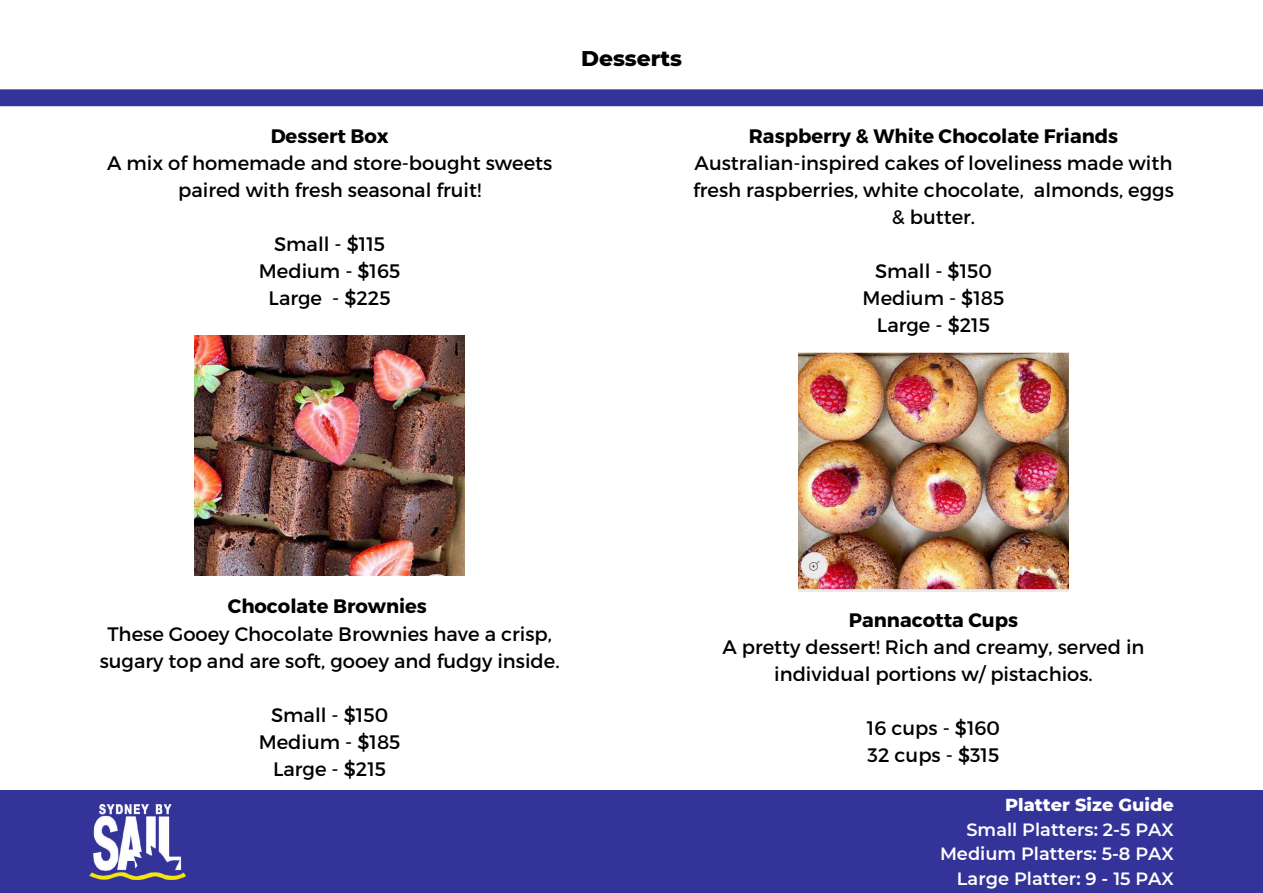
<style>
.page{position:relative;width:1263px;height:893px;background:#fff}
.page>*{position:absolute;margin:0;border:0;box-sizing:border-box;transform-origin:0 0}
.t1{font:800 21.75px "Montserrat";color:#000}
.t2{font:19.5px/27px "Montserrat";color:#000;text-align:center}
.t3{font:700 19.5px "Montserrat";color:#000}
.t4{font:600 17.77px/24.5px "Montserrat";color:#fff;text-align:right}
.t5{font:800 17.77px "Montserrat";color:#fff}
</style>
<div class="page">
<div style="left:0;top:790px;width:1263px;height:103px;background:#339"></div>
<img style="left:89px;top:804px;width:97px;height:75px">
<div style="left:0;top:89px;width:1263px;height:17px;background:#339"></div>
<img style="left:799px;top:352px;width:269px;height:239px">
<img style="left:195px;top:336px;width:269px;height:239px">
<p class="t3" style="left:271px;top:123px;width:119px">Dessert Box</p>
<p class="t2" style="left:107px;top:149px;width:447px">A mix of homemade and store-bought sweets paired with fresh seasonal fruit!</p>
<p class="t2" style="left:259px;top:230px;width:143px">Small - $115<br>Medium - $165<br>Large - $225</p>
<p class="t1" style="left:581px;top:45px;width:102px">Desserts</p>
<p class="t3" style="left:749px;top:123px;width:371px">Raspberry &amp; White Chocolate Friands</p>
<p class="t2" style="left:693px;top:149px;width:482px">Australian-inspired cakes of loveliness made with fresh raspberries, white chocolate, almonds, eggs &amp; butter.</p>
<p class="t2" style="left:863px;top:257px;width:143px">Small - $150<br>Medium - $185<br>Large - $215</p>
<p class="t3" style="left:228px;top:594px;width:201px">Chocolate Brownies</p>
<p class="t2" style="left:100px;top:619px;width:461px">These Gooey Chocolate Brownies have a crisp, sugary top and are soft, gooey and fudgy inside.</p>
<p class="t2" style="left:259px;top:700px;width:143px">Small - $150<br>Medium - $185<br>Large - $215</p>
<p class="t3" style="left:849px;top:607px;width:171px">Pannacotta Cups</p>
<p class="t2" style="left:722px;top:632px;width:424px">A pretty dessert! Rich and creamy, served in individual portions w/ pistachios.</p>
<p class="t2" style="left:867px;top:713px;width:135px;text-align:left">16 cups - $160<br>32 cups - $315</p>
<p class="t5" style="left:1005px;top:794px;width:170px">Platter Size Guide</p>
<p class="t4" style="left:940px;top:817px;width:235px">Small Platters: 2-5 PAX<br>Medium Platters: 5-8 PAX<br>Large Platter: 9 - 15 PAX</p>
</div>
